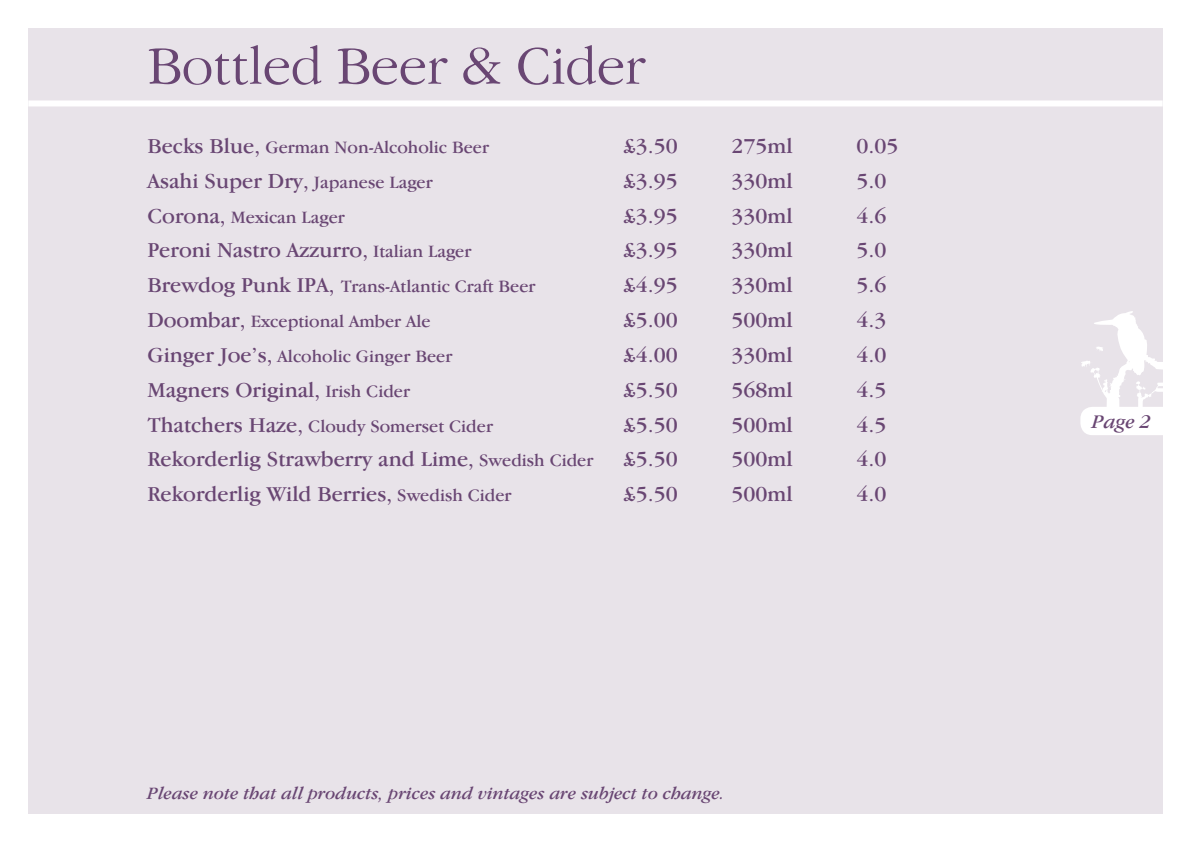
<style>
.page{position:relative;width:1191px;height:842px;background:#fff}
.page>*{position:absolute;margin:0;border:0;box-sizing:border-box;transform-origin:0 0}
.t1{font:300 56px "Garamond IT Cby BT";color:#694673}
.t2{font:22px "Garamond IT Cby BT";color:#694673}
.t3{font:italic 20px "Garamond IT Cby BT";color:#694673}
.t4{font:18px "Garamond IT Cby BT";color:#694673}
.t5{font:italic 18px "Garamond IT Cby BT";color:#694673}
.s1{font-size:22px}
.s2{font-size:18px}
</style>
<div class="page">
<div style="left:28px;top:28px;width:1134px;height:786px;background:#e8e3e9"></div>
<div style="left:1080px;top:407px;width:106px;height:28px;background:#fff;border-radius:12px"></div>
<svg style="left:1081px;top:311px;width:81px;height:98px"></svg>
<div style="left:28px;top:100px;width:1134px;height:6px;background:#fff"></div>
<p class="t1" style="left:147px;top:33px;width:499px">Bottled Beer &amp; Cider</p>
<p class="t4" style="left:147px;top:136px;width:343px"><span class="s1">Becks Blue,</span> German Non-Alcoholic Beer</p>
<p class="t2" style="left:624px;top:133px;width:56px">£3.50</p>
<p class="t2" style="left:731px;top:133px;width:63px">275ml</p>
<p class="t2" style="left:856px;top:133px;width:44px">0.05</p>
<p class="t2" style="left:147px;top:168px;width:287px">Asahi Super Dry, <span class="s2">Japanese Lager</span></p>
<p class="t2" style="left:624px;top:168px;width:56px">£3.95</p>
<p class="t2" style="left:731px;top:168px;width:63px">330ml</p>
<p class="t2" style="left:856px;top:168px;width:32px">5.0</p>
<p class="t4" style="left:147px;top:206px;width:199px"><span class="s1">Corona,</span> Mexican Lager</p>
<p class="t2" style="left:624px;top:202px;width:56px">£3.95</p>
<p class="t2" style="left:731px;top:202px;width:63px">330ml</p>
<p class="t2" style="left:856px;top:202px;width:32px">4.6</p>
<p class="t2" style="left:147px;top:237px;width:325px">Peroni Nastro Azzurro, <span class="s2">Italian Lager</span></p>
<p class="t2" style="left:624px;top:237px;width:56px">£3.95</p>
<p class="t2" style="left:731px;top:237px;width:63px">330ml</p>
<p class="t2" style="left:856px;top:237px;width:32px">5.0</p>
<p class="t4" style="left:147px;top:276px;width:390px"><span class="s1">Brewdog Punk IPA,</span> Trans-Atlantic Craft Beer</p>
<p class="t2" style="left:624px;top:272px;width:56px">£4.95</p>
<p class="t2" style="left:731px;top:272px;width:63px">330ml</p>
<p class="t2" style="left:856px;top:272px;width:32px">5.6</p>
<p class="t4" style="left:147px;top:311px;width:285px"><span class="s1">Doombar,</span> Exceptional Amber Ale</p>
<p class="t2" style="left:624px;top:307px;width:56px">£5.00</p>
<p class="t2" style="left:731px;top:307px;width:63px">500ml</p>
<p class="t2" style="left:856px;top:307px;width:32px">4.3</p>
<p class="t4" style="left:147px;top:345px;width:306px"><span class="s1">Ginger Joe’s,</span> Alcoholic Ginger Beer</p>
<p class="t2" style="left:624px;top:342px;width:56px">£4.00</p>
<p class="t2" style="left:731px;top:342px;width:63px">330ml</p>
<p class="t2" style="left:856px;top:342px;width:32px">4.0</p>
<p class="t2" style="left:147px;top:377px;width:264px">Magners Original, <span class="s2">Irish Cider</span></p>
<p class="t2" style="left:624px;top:377px;width:56px">£5.50</p>
<p class="t2" style="left:731px;top:377px;width:63px">568ml</p>
<p class="t2" style="left:856px;top:377px;width:32px">4.5</p>
<p class="t4" style="left:147px;top:415px;width:347px"><span class="s1">Thatchers Haze,</span> Cloudy Somerset Cider</p>
<p class="t2" style="left:624px;top:411px;width:56px">£5.50</p>
<p class="t2" style="left:731px;top:411px;width:63px">500ml</p>
<p class="t2" style="left:856px;top:411px;width:32px">4.5</p>
<p class="t2" style="left:147px;top:446px;width:447px">Rekorderlig Strawberry and Lime, <span class="s2">Swedish Cider</span></p>
<p class="t2" style="left:624px;top:446px;width:56px">£5.50</p>
<p class="t2" style="left:731px;top:446px;width:63px">500ml</p>
<p class="t2" style="left:856px;top:446px;width:32px">4.0</p>
<p class="t2" style="left:147px;top:481px;width:365px">Rekorderlig Wild Berries, <span class="s2">Swedish Cider</span></p>
<p class="t2" style="left:624px;top:481px;width:56px">£5.50</p>
<p class="t2" style="left:731px;top:481px;width:63px">500ml</p>
<p class="t2" style="left:856px;top:481px;width:32px">4.0</p>
<p class="t5" style="left:147px;top:782px;width:579px">Please note that all products, prices and vintages are subject to change.</p>
<p class="t3" style="left:1092px;top:410px;width:60px">Page 2</p>
</div>
